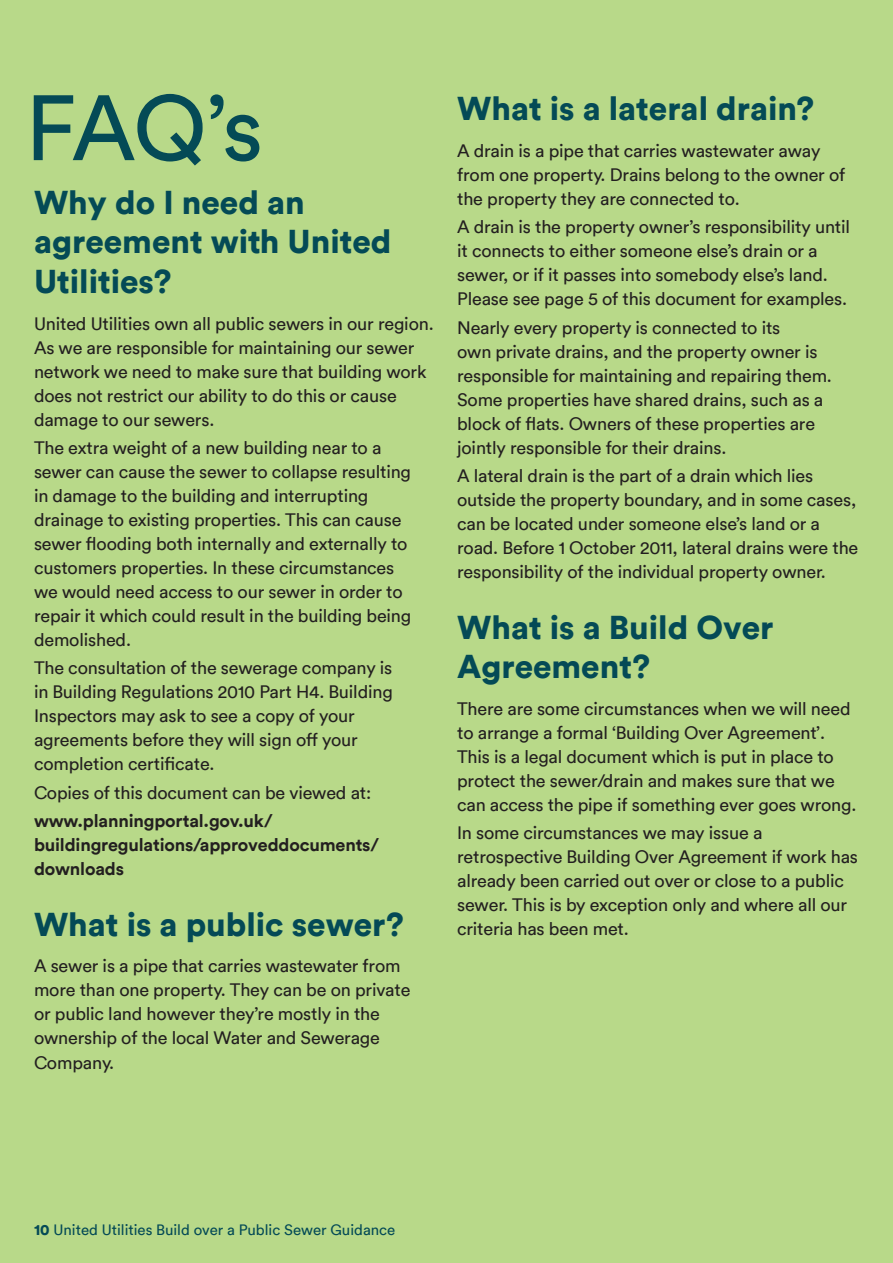
<style>
.page{position:relative;width:893px;height:1263px;background:#b8d989}
.page>*{position:absolute;margin:0;border:0;box-sizing:border-box;transform-origin:0 0}
.t1{font:91.5px "Circular TT";color:#044a56}
.Main_headers{font:900 33px/39.6px "Circular TT";color:#044a56}
.Body_Txt{font:18px/24px "Circular TT";letter-spacing:-.01em;color:#231f20}
.Body_Txt-2{font:700 18px/24px "Circular TT";letter-spacing:-.01em;color:#231f20}
.t2{font:15px "Circular TT";color:#044a56}
.s1{font-weight:900}
</style>
<div class="page">
<p class="t1" style="left:26px;top:72px;width:239px">FAQ’s</p>
<p class="Main_headers" style="left:34px;top:182px;width:359px">Why do I need an agreement with United<br>Utilities?</p>
<p class="Body_Txt" style="left:34px;top:311px;width:401px">United Utilities own all public sewers in our region.<br>As we are responsible for maintaining our sewer network we need to make sure that building work does not restrict our ability to do this or cause damage to our sewers.</p>
<p class="Body_Txt" style="left:34px;top:435px;width:379px">The extra weight of a new building near to a sewer can cause the sewer to collapse resulting in damage to the building and interrupting drainage to existing properties. This can cause sewer flooding both internally and externally to customers properties. In these circumstances we would need access to our sewer in order to repair it which could result in the building being demolished.</p>
<p class="Body_Txt" style="left:34px;top:656px;width:360px">The consultation of the sewerage company is in Building Regulations 2010 Part H4. Building Inspectors may ask to see a copy of your agreements before they will sign off your completion certificate.</p>
<p class="Body_Txt" style="left:34px;top:780px;width:339px">Copies of this document can be viewed at:</p>
<p class="Body_Txt-2" style="left:34px;top:808px;width:346px">www.planningportal.gov.uk/ buildingregulations/approveddocuments/ downloads</p>
<p class="Main_headers" style="left:34px;top:903px;width:371px">What is a public sewer?</p>
<p class="Body_Txt" style="left:34px;top:954px;width:378px">A sewer is a pipe that carries wastewater from more than one property. They can be on private or public land however they’re mostly in the ownership of the local Water and Sewerage Company.</p>
<p class="Main_headers" style="left:457px;top:88px;width:359px">What is a lateral drain?</p>
<p class="Body_Txt" style="left:457px;top:138px;width:390px">A drain is a pipe that carries wastewater away from one property. Drains belong to the owner of the property they are connected to.</p>
<p class="Body_Txt" style="left:457px;top:215px;width:394px">A drain is the property owner’s responsibility until it connects to either someone else’s drain or a sewer, or if it passes into somebody else’s land.<br>Please see page 5 of this document for examples.</p>
<p class="Body_Txt" style="left:457px;top:315px;width:376px">Nearly every property is connected to its<br>own private drains, and the property owner is responsible for maintaining and repairing them.<br>Some properties have shared drains, such as a block of flats. Owners of these properties are jointly responsible for their drains.</p>
<p class="Body_Txt" style="left:457px;top:463px;width:403px">A lateral drain is the part of a drain which lies outside the property boundary, and in some cases, can be located under someone else’s land or a road. Before 1 October 2011, lateral drains were the responsibility of the individual property owner.</p>
<p class="Main_headers" style="left:457px;top:606px;width:318px">What is a Build Over<br>Agreement?</p>
<p class="Body_Txt" style="left:457px;top:696px;width:401px">There are some circumstances when we will need to arrange a formal ‘Building Over Agreement’.<br>This is a legal document which is put in place to protect the sewer/drain and makes sure that we can access the pipe if something ever goes wrong.</p>
<p class="Body_Txt" style="left:457px;top:821px;width:402px">In some circumstances we may issue a retrospective Building Over Agreement if work has already been carried out over or close to a public sewer. This is by exception only and where all our criteria has been met.</p>
<p class="t2" style="left:34px;top:1221px;width:363px"><span class="s1">10</span> United Utilities Build over a Public Sewer Guidance</p>
</div>
